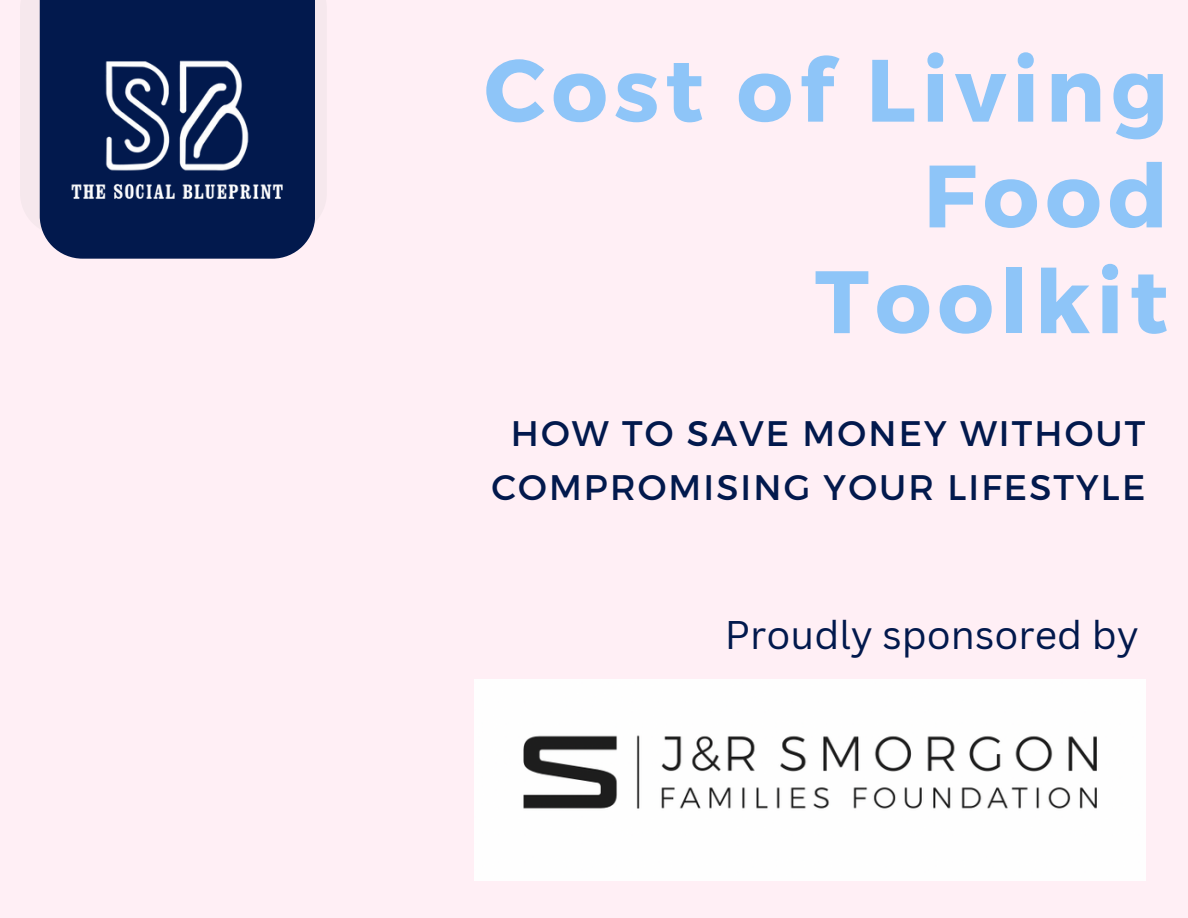
<style>
.page{position:relative;width:1188px;height:918px;background:#ffeff5}
.page>*{position:absolute;margin:0;border:0;box-sizing:border-box;transform-origin:0 0}
.t1{font:700 88.35px/105.8px "Montserrat";letter-spacing:.07em;color:#8ec5f8;text-align:right}
.t2{font:39px "Canva Sans";color:#02194d}
.t3{font:35.55px/54px "Montserrat";letter-spacing:.06em;color:#02194d;text-align:center}
</style>
<div class="page">
<img style="left:474px;top:679px;width:672px;height:202px">
<div style="left:40px;top:0;width:275px;height:259px;background:#02194d"></div>
<img style="left:62px;top:34px;width:231px;height:181px">
<h1 class="t1" style="left:484px;top:33px;width:686px">Cost of Living<br>Food<br>Toolkit</h1>
<p class="t3" style="left:491px;top:404px;width:655px">HOW TO SAVE MONEY WITHOUT<br>COMPROMISING YOUR LIFESTYLE</p>
<h2 class="t2" style="left:725px;top:607px;width:415px">Proudly sponsored by</h2>
</div>
